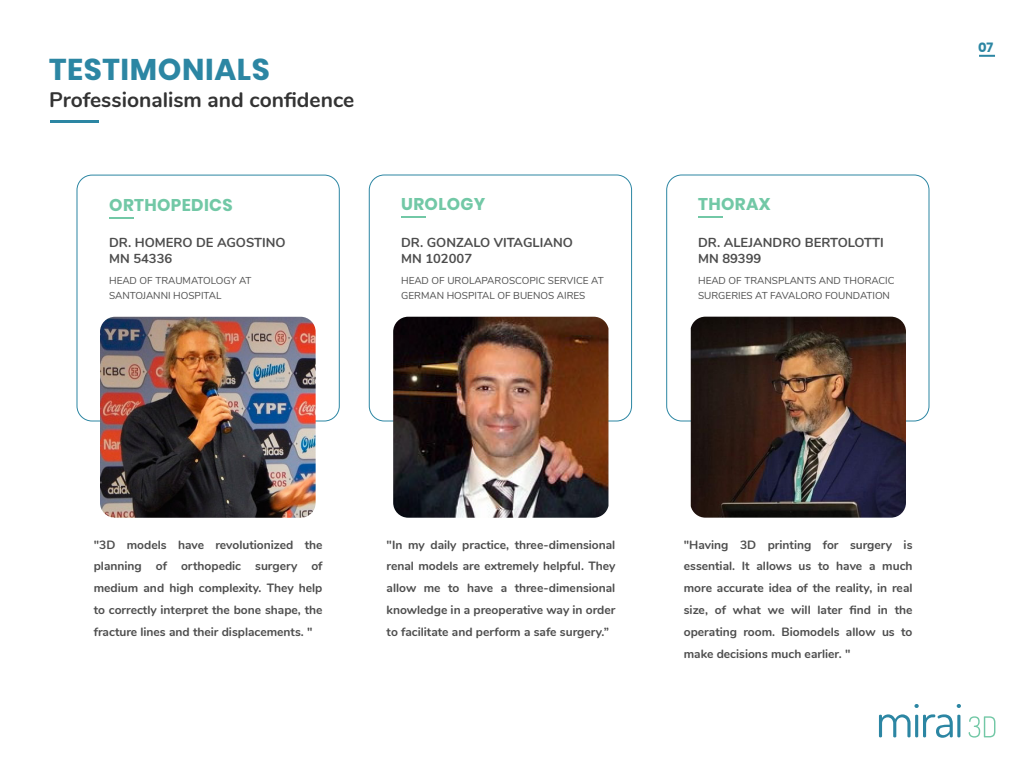
<style>
.page{position:relative;width:1024px;height:768px;background:#fff}
.page>*{position:absolute;margin:0;border:0;box-sizing:border-box;transform-origin:0 0}
.t1{font:700 30px "Poppins";letter-spacing:.02em;color:#2c86a3}
.t2{font:700 21px "Nunito";color:#333}
.t3{font:700 17px "Poppins";letter-spacing:.02em;color:#72c8a6}
.t4{font:700 13.2px "Poppins";color:#2c86a3}
.t5{font:700 13px/16px "Nunito";color:#4d4d4d}
.t6{font:700 12px/22px "Nunito";color:#4d4d4d;text-align:justify}
.t7{font:10px/15px "Nunito";color:#4d4d4d}
</style>
<div class="page">
<svg style="left:879px;top:704px;width:82px;height:34px"></svg>
<svg style="left:969px;top:716px;width:26px;height:22px"></svg>
<svg style="left:979px;top:55px;width:16px;height:2px"></svg>
<hr style="left:50px;top:120px;width:48px;height:3px;background:#2c86a3">
<div style="left:76px;top:175px;width:264px;height:247px;border:1px solid #2c86a3;border-radius:15px"></div>
<div style="left:369px;top:174px;width:263px;height:248px;border:1px solid #2c86a3;border-radius:15px"></div>
<div style="left:666px;top:174px;width:264px;height:248px;border:1px solid #2c86a3;border-radius:15px"></div>
<hr style="left:109px;top:217px;width:25px;height:2px;background:#72c8a6">
<hr style="left:401px;top:216px;width:25px;height:2px;background:#72c8a6">
<hr style="left:698px;top:216px;width:25px;height:2px;background:#72c8a6">
<img style="left:100px;top:317px;width:216px;height:201px">
<img style="left:393px;top:317px;width:215px;height:201px">
<img style="left:691px;top:317px;width:215px;height:201px">
<h1 class="t1" style="left:49px;top:53px;width:222px">TESTIMONIALS</h1>
<h2 class="t2" style="left:49px;top:84px;width:307px">Professionalism and confidence</h2>
<h3 class="t3" style="left:109px;top:195px;width:125px">ORTHOPEDICS</h3>
<p class="t5" style="left:109px;top:233px;width:178px">DR. HOMERO DE AGOSTINO<br>MN 54336</p>
<p class="t7" style="left:109px;top:272px;width:144px">HEAD OF TRAUMATOLOGY AT<br>SANTOJANNI HOSPITAL</p>
<h3 class="t3" style="left:401px;top:194px;width:86px">UROLOGY</h3>
<h3 class="t3" style="left:698px;top:194px;width:74px">THORAX</h3>
<p class="t5" style="left:401px;top:233px;width:173px">DR. GONZALO VITAGLIANO<br>MN 102007</p>
<p class="t7" style="left:401px;top:272px;width:204px">HEAD OF UROLAPAROSCOPIC SERVICE AT<br>GERMAN HOSPITAL OF BUENOS AIRES</p>
<p class="t5" style="left:698px;top:233px;width:187px">DR. ALEJANDRO BERTOLOTTI<br>MN 89399</p>
<p class="t7" style="left:698px;top:272px;width:198px">HEAD OF TRANSPLANTS AND THORACIC<br>SURGERIES AT FAVALORO FOUNDATION</p>
<p class="t4" style="left:978px;top:40px;width:17px">07</p>
<p class="t6" style="left:94px;top:533px;width:230px">"3D models have revolutionized the planning of orthopedic surgery of medium and high complexity. They help to correctly interpret the bone shape, the fracture lines and their displacements. "</p>
<p class="t6" style="left:387px;top:533px;width:230px">"In my daily practice, three-dimensional renal models are extremely helpful. They allow me to have a three-dimensional knowledge in a preoperative way in order to facilitate and perform a safe surgery.”</p>
<p class="t6" style="left:684px;top:533px;width:230px">"Having 3D printing for surgery is essential. It allows us to have a much more accurate idea of the reality, in real size, of what we will later find in the operating room. Biomodels allow us to make decisions much earlier. "</p>
</div>
